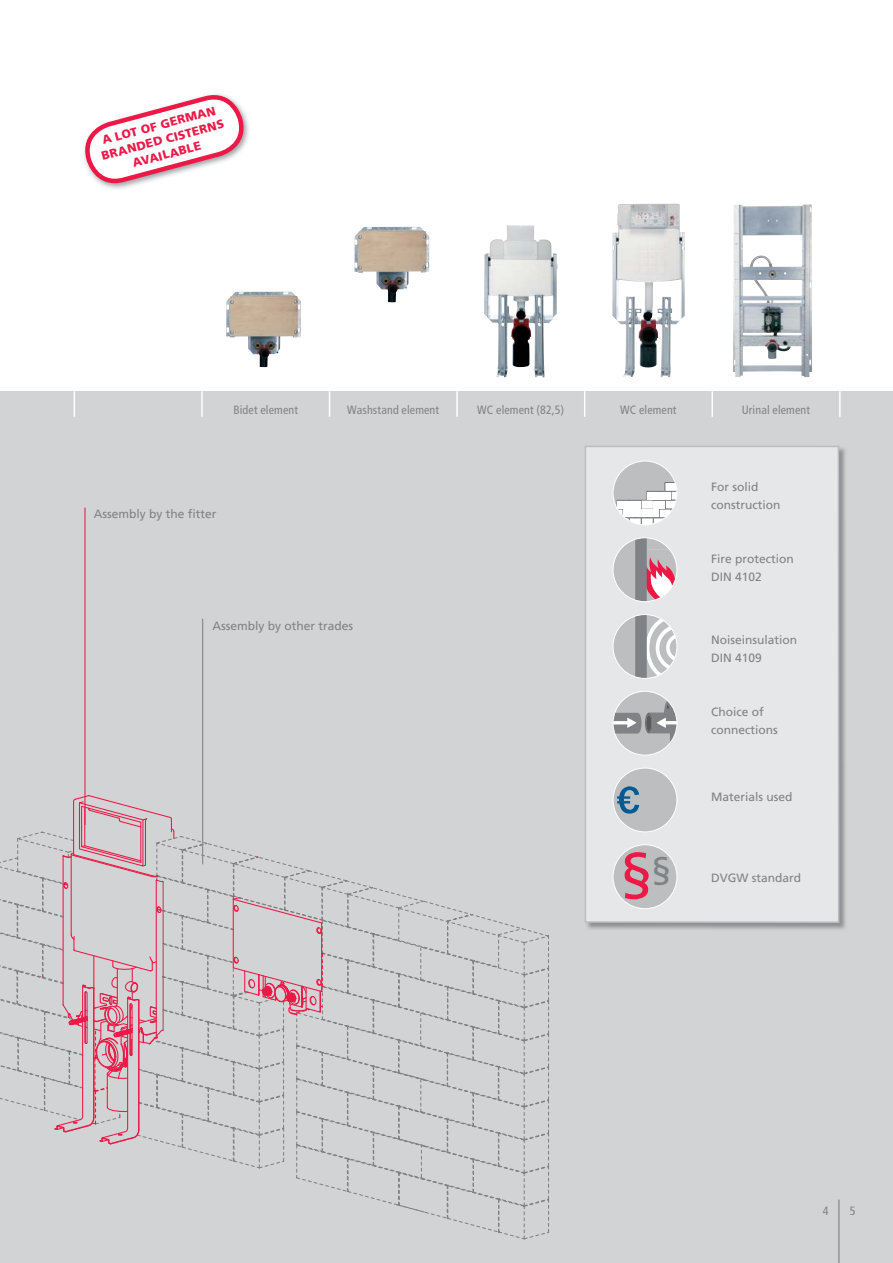
<style>
.page{position:relative;width:893px;height:1263px;background:#fff}
.page>*{position:absolute;margin:0;border:0;box-sizing:border-box;transform-origin:0 0}
.t1{font:56.55px "Frutiger";color:#ed1846;scale:1.06 1}
.t2{font:12px/18px "Frutiger";color:#808285}
.t3{font:condensed 12px "Frutiger";letter-spacing:.01em;color:#808285}
.t4{font:900 12px/15px "Frutiger";color:#ed1846;text-align:center}
</style>
<div class="page">
<div style="left:0;top:391px;width:893px;height:872px;background:#d1d3d4"></div>
<svg style="left:74px;top:391px;width:1px;height:26px"></svg>
<hr style="left:201px;top:391px;width:2px;height:26px;background:#fff">
<svg style="left:329px;top:391px;width:1px;height:26px"></svg>
<hr style="left:456px;top:391px;width:2px;height:26px;background:#fff">
<svg style="left:584px;top:391px;width:1px;height:26px"></svg>
<hr style="left:711px;top:391px;width:2px;height:26px;background:#fff">
<svg style="left:839px;top:391px;width:1px;height:26px"></svg>
<img style="left:733px;top:204px;width:79px;height:173px">
<img style="left:612px;top:203px;width:73px;height:174px">
<img style="left:484px;top:226px;width:61px;height:151px">
<img style="left:354px;top:227px;width:75px;height:76px">
<img style="left:226px;top:292px;width:75px;height:75px">
<img style="left:587px;top:448px;width:259px;height:481px">
<div style="left:585px;top:446px;width:256px;height:478px;background:#e6e7e8"></div>
<svg style="left:613px;top:461px;width:64px;height:64px;background:#d4d5d6"></svg>
<div style="left:630px;top:501px;width:11px;height:8px;background:#fff"></div>
<div style="left:623px;top:509px;width:12px;height:8px;background:#fff"></div>
<div style="left:635px;top:509px;width:12px;height:8px;background:#fff"></div>
<div style="left:612px;top:461px;width:65px;height:64px;border:1px solid #fff;border-radius:50%"></div>
<svg style="left:613px;top:538px;width:64px;height:64px;background:#c6b2b8"></svg>
<div style="left:612px;top:537px;width:65px;height:65px;border:1px solid #fff;border-radius:50%"></div>
<svg style="left:613px;top:615px;width:64px;height:63px;background:#c3c5c7"></svg>
<div style="left:612px;top:614px;width:65px;height:65px;border:1px solid #fff;border-radius:50%"></div>
<svg style="left:613px;top:691px;width:64px;height:64px;background:#b8babc"></svg>
<div style="left:612px;top:691px;width:65px;height:65px;border:1px solid #fff;border-radius:50%"></div>
<svg style="left:613px;top:768px;width:64px;height:64px;background:#bac1c7"></svg>
<div style="left:612px;top:768px;width:65px;height:64px;border:1px solid #fff;border-radius:50%"></div>
<svg style="left:613px;top:845px;width:64px;height:64px;background:#c6c8ca"></svg>
<div style="left:612px;top:844px;width:65px;height:65px;border:1px solid #fff;border-radius:50%"></div>
<hr style="left:838px;top:1200px;width:1px;height:63px;background:#808285">
<svg style="left:296px;top:887px;width:122px;height:317px"></svg>
<svg style="left:0;top:794px;width:373px;height:351px"></svg>
<hr style="left:163px;top:881px;width:1px;height:149px;background:#c83952">
<svg style="left:394px;top:900px;width:155px;height:340px"></svg>
<svg style="left:84px;top:94px;width:163px;height:95px"></svg>
<hr style="left:84px;top:508px;width:2px;height:317px;background:#ed1846">
<hr style="left:202px;top:619px;width:1px;height:245px;background:#808285">
<p class="t4" style="left:96px;top:135px;width:128px;rotate:-15deg">A LOT OF GERMAN<br>BRANDED CISTERNS<br>AVAILABLE</p>
<p class="t3" style="left:233px;top:405px;width:66px">Bidet element</p>
<p class="t3" style="left:347px;top:405px;width:93px">Washstand element</p>
<p class="t3" style="left:477px;top:405px;width:88px">WC element (82,5)</p>
<p class="t3" style="left:620px;top:405px;width:58px">WC element</p>
<p class="t3" style="left:742px;top:405px;width:70px">Urinal element</p>
<p class="t2" style="left:94px;top:505px;width:124px">Assembly by the fitter</p>
<p class="t2" style="left:711px;top:478px;width:71px">For solid construction</p>
<p class="t2" style="left:711px;top:550px;width:84px">Fire protection<br>DIN 4102</p>
<p class="t2" style="left:213px;top:618px;width:142px">Assembly by other trades</p>
<h1 class="t1" style="left:619px;top:850px;width:50px">§<sup>§</sup></h1>
<p class="t2" style="left:711px;top:631px;width:88px">Noiseinsulation<br>DIN 4109</p>
<p class="t2" style="left:711px;top:703px;width:68px">Choice of connections</p>
<p class="t2" style="left:711px;top:789px;width:83px">Materials used</p>
<p class="t2" style="left:711px;top:870px;width:92px">DVGW standard</p>
<p class="t3" style="left:823px;top:1206px;width:7px">4</p>
<p class="t3" style="left:850px;top:1206px;width:7px">5</p>
</div>
